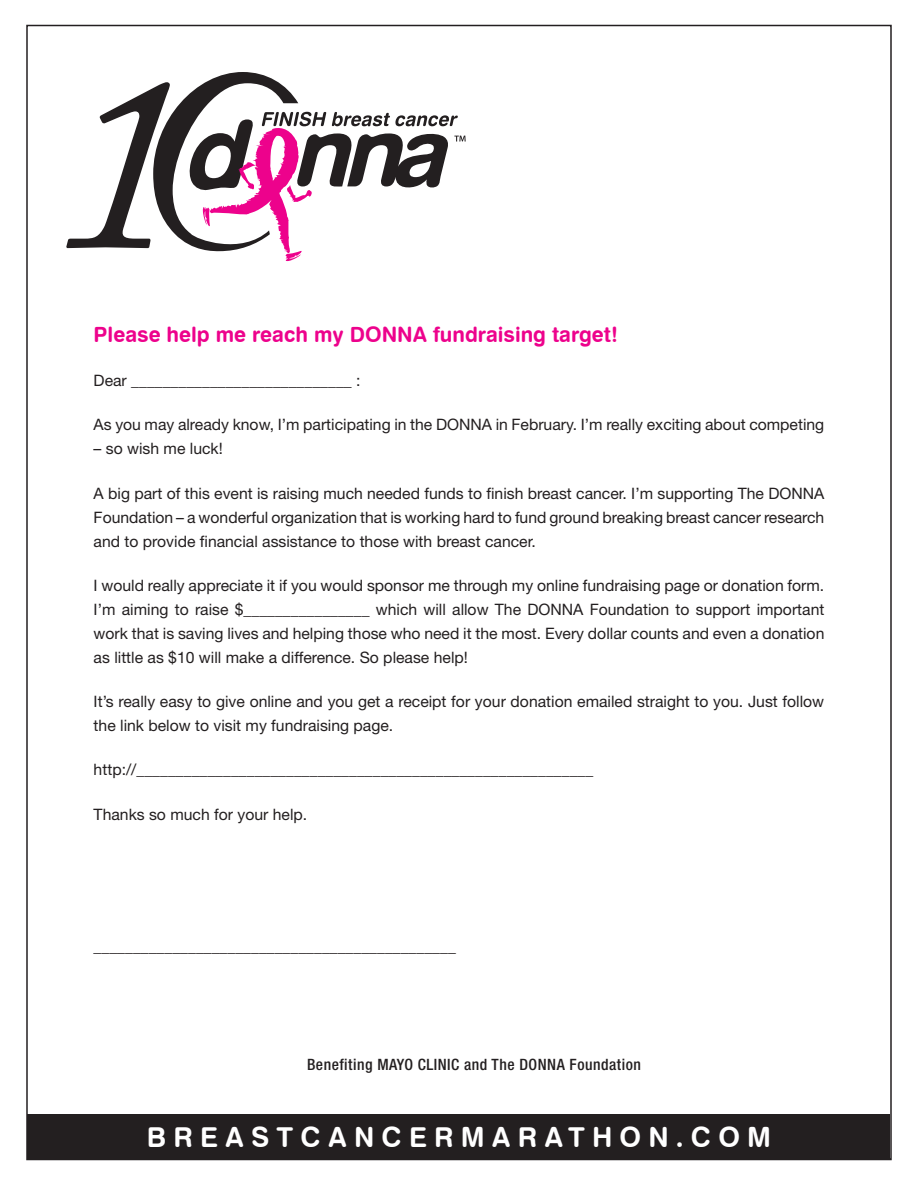
<style>
.page{position:relative;width:918px;height:1188px;background:#fff}
.page>*{position:absolute;margin:0;border:0;box-sizing:border-box;transform-origin:0 0}
.t1{font:700 condensed 28.5px "Helvetica Neue";letter-spacing:.01em;color:#fff}
.t2{font:27.45px "Swiss 721 BT Bold Rounded";letter-spacing:.26em;color:#fff}
.t3{font:21px "Swiss 721 BT Bold Rounded";color:#ed028c}
.t4{font:15.75px/24px "Helvetica Neue LT Std";color:#231f20;text-align:justify}
.t5{font:500 condensed 15.6px "Helvetica Neue";letter-spacing:.03em;color:#231f20}
</style>
<div class="page">
<div style="left:28px;top:1114px;width:862px;height:45px;background:#231f20"></div>
<svg style="left:66px;top:72px;width:400px;height:189px"></svg>
<p class="t3" style="left:94px;top:321px;width:526px">Please help me reach my DONNA fundraising target!</p>
<p class="t4" style="left:94px;top:368px;width:268px">Dear ____________________________ :</p>
<p class="t4" style="left:94px;top:413px;width:732px">As you may already know, I’m participating in the DONNA in February. I’m really exciting about competing</p>
<p class="t4" style="left:94px;top:437px;width:131px">– so wish me luck!</p>
<p class="t4" style="left:94px;top:481px;width:732px">A big part of this event is raising much needed funds to finish breast cancer. I’m supporting The DONNA Foundation – a wonderful organization that is working hard to fund ground breaking breast cancer research and to provide financial assistance to those with breast cancer.</p>
<p class="t4" style="left:94px;top:573px;width:732px">I would really appreciate it if you would sponsor me through my online fundraising page or donation form.<br>I’m aiming to raise $________________ which will allow The DONNA Foundation to support important work that is saving lives and helping those who need it the most. Every dollar counts and even a donation as little as $10 will make a difference. So please help!</p>
<p class="t4" style="left:94px;top:689px;width:732px">It’s really easy to give online and you get a receipt for your donation emailed straight to you. Just follow the link below to visit my fundraising page.</p>
<p class="t4" style="left:94px;top:758px;width:501px">http://__________________________________________________________</p>
<p class="t4" style="left:94px;top:802px;width:215px">Thanks so much for your help.</p>
<p class="t4" style="left:94px;top:935px;width:364px">______________________________________________</p>
<p class="t5" style="left:307px;top:1056px;width:335px">Benefiting MAYO CLINIC and The DONNA Foundation</p>
<p class="t1" style="left:299px;top:1109px;width:321px">breastcancermarathon.com</p>
<p class="t2" style="left:147px;top:1120px;width:626px">BREASTCANCERMARATHON.COM</p>
</div>
